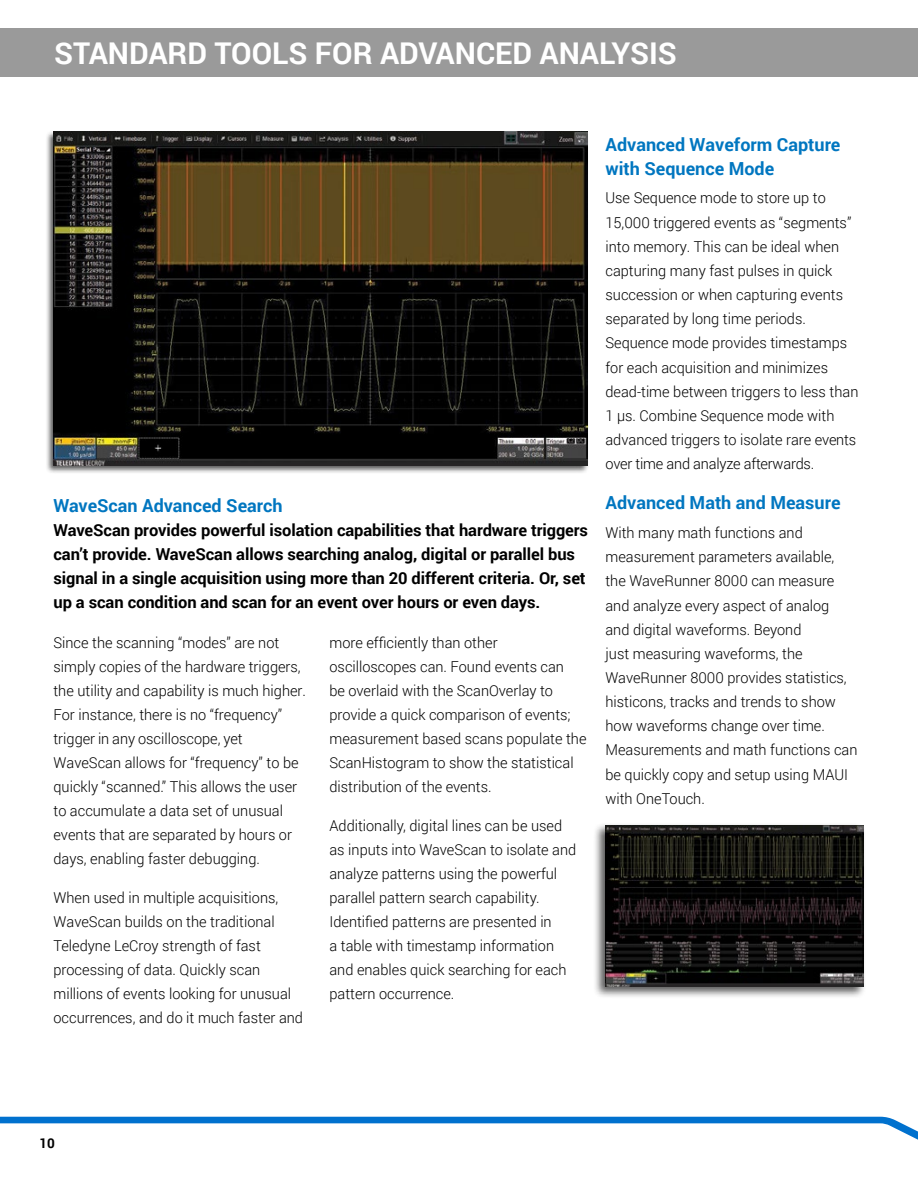
<style>
.page{position:relative;width:918px;height:1188px;background:#fff}
.page>*{position:absolute;margin:0;border:0;box-sizing:border-box;transform-origin:0 0}
.t1{font:700 30px "Roboto";color:#fff}
.t2{font:700 18px/24.2px "Roboto";color:#0076c0}
.t3{font:700 16.5px/24px "Roboto";letter-spacing:-.005em;color:#000}
.t4{font:300 15px/24px "Roboto";color:#000}
.t5{font:700 13.5px "Roboto";color:#000}
</style>
<div class="page">
<div style="left:0;top:28px;width:918px;height:49px;background:#9a9a9a"></div>
<svg style="left:0;top:1117px;width:918px;height:23px"></svg>
<div style="left:45px;top:130px;width:545px;height:344px;background:#000;opacity:.65"></div>
<img style="left:54px;top:132px;width:534px;height:333px">
<div style="left:593px;top:823px;width:274px;height:176px;background:#000;opacity:.65"></div>
<img style="left:605px;top:825px;width:259px;height:162px">
<h1 class="t1" style="left:54px;top:32px;width:625px">STANDARD TOOLS FOR ADVANCED ANALYSIS</h1>
<p class="t2" style="left:53px;top:493px;width:231px">WaveScan Advanced Search</p>
<p class="t3" style="left:53px;top:518px;width:536px">WaveScan provides powerful isolation capabilities that hardware triggers can’t provide. WaveScan allows searching analog, digital or parallel bus signal in a single acquisition using more than 20 different criteria. Or, set up a scan condition and scan for an event over hours or even days.</p>
<p class="t4" style="left:53px;top:630px;width:254px">Since the scanning “modes” are not simply copies of the hardware triggers, the utility and capability is much higher.<br>For instance, there is no “frequency” trigger in any oscilloscope, yet WaveScan allows for “frequency” to be quickly “scanned.” This allows the user to accumulate a data set of unusual events that are separated by hours or days, enabling faster debugging.</p>
<p class="t4" style="left:53px;top:885px;width:251px">When used in multiple acquisitions, WaveScan builds on the traditional Teledyne LeCroy strength of fast processing of data. Quickly scan millions of events looking for unusual occurrences, and do it much faster and</p>
<p class="t4" style="left:329px;top:630px;width:259px">more efficiently than other oscilloscopes can. Found events can<br>be overlaid with the ScanOverlay to provide a quick comparison of events; measurement based scans populate the ScanHistogram to show the statistical distribution of the events.</p>
<p class="t4" style="left:329px;top:813px;width:248px">Additionally, digital lines can be used as inputs into WaveScan to isolate and analyze patterns using the powerful parallel pattern search capability.<br>Identified patterns are presented in<br>a table with timestamp information and enables quick searching for each pattern occurrence.</p>
<p class="t2" style="left:605px;top:131px;width:237px">Advanced Waveform Capture with Sequence Mode</p>
<p class="t4" style="left:605px;top:186px;width:254px">Use Sequence mode to store up to 15,000 triggered events as “segments” into memory. This can be ideal when capturing many fast pulses in quick succession or when capturing events separated by long time periods.<br>Sequence mode provides timestamps for each acquisition and minimizes dead-time between triggers to less than 1 μs. Combine Sequence mode with advanced triggers to isolate rare events over time and analyze afterwards.</p>
<p class="t2" style="left:605px;top:490px;width:237px">Advanced Math and Measure</p>
<p class="t4" style="left:605px;top:520px;width:254px">With many math functions and measurement parameters available, the WaveRunner 8000 can measure and analyze every aspect of analog<br>and digital waveforms. Beyond<br>just measuring waveforms, the<br>WaveRunner 8000 provides statistics, histicons, tracks and trends to show how waveforms change over time.<br>Measurements and math functions can be quickly copy and setup using MAUI with OneTouch.</p>
<p class="t5" style="left:39px;top:1134px;width:17px">10</p>
</div>
